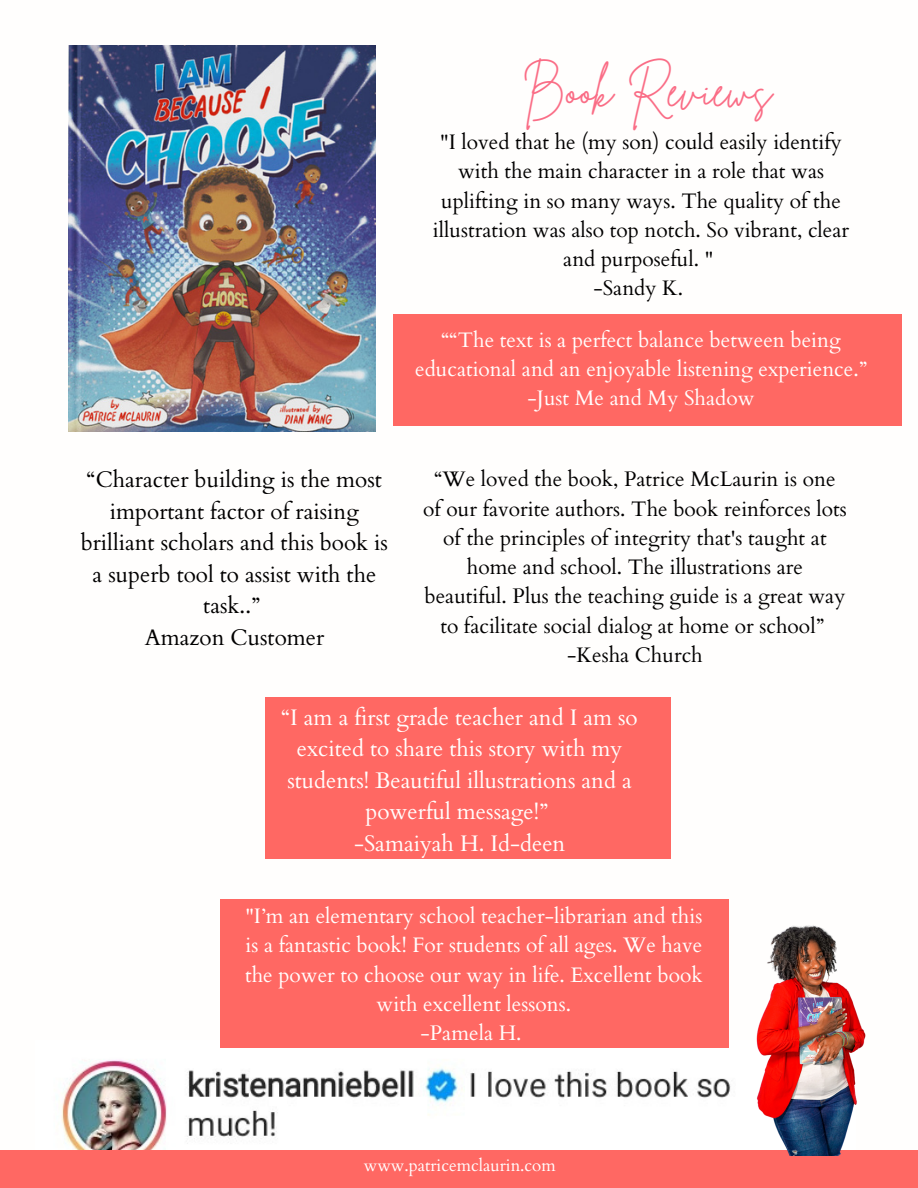
<style>
.page{position:relative;width:918px;height:1188px;background:#fff}
.page>*{position:absolute;margin:0;border:0;box-sizing:border-box;transform-origin:0 0}
.t1{font:45.3px "Brittany Signature";color:#fa6d86}
.t2{font:22.5px/31.5px "Cardo";color:#fffefd;text-align:center}
.t3{font:22.5px/31.5px "Cardo";color:#000;text-align:center}
.t4{font:21px/29.2px "Cardo";color:#000;text-align:center}
.t5{font:21px/29.2px "Cardo";color:#fffefd;text-align:center}
.t6{font:16.95px "Cardo";color:#fff}
</style>
<div class="page">
<div style="left:393px;top:315px;width:509px;height:111px;background:#ff6863"></div>
<div style="left:265px;top:697px;width:405px;height:162px;background:#ff6863"></div>
<img style="left:69px;top:45px;width:307px;height:386px">
<img style="left:61px;top:1047px;width:658px;height:103px">
<div style="left:0;top:1150px;width:918px;height:38px;background:#ff6863"></div>
<div style="left:220px;top:899px;width:508px;height:148px;background:#ff6863"></div>
<img style="left:719px;top:905px;width:147px;height:251px">
<p class="t3" style="left:81px;top:465px;width:309px">“Character building is the most important factor of raising brilliant scholars and this book is a superb tool to assist with the task..”</p>
<p class="t3" style="left:145px;top:622px;width:181px">Amazon Customer</p>
<p class="t1" style="left:522px;top:61px;width:251px">Book Reviews</p>
<p class="t4" style="left:433px;top:128px;width:418px">"I loved that he (my son) could easily identify with the main character in a role that was uplifting in so many ways. The quality of the illustration was also top notch. So vibrant, clear and purposeful. "</p>
<p class="t4" style="left:593px;top:274px;width:91px">-Sandy K.</p>
<p class="t5" style="left:415px;top:326px;width:453px">““The text is a perfect balance between being educational and an enjoyable listening experience.”</p>
<p class="t5" style="left:528px;top:384px;width:228px">-Just Me and My Shadow</p>
<p class="t4" style="left:423px;top:465px;width:425px">“We loved the book, Patrice McLaurin is one of our favorite authors. The book reinforces lots of the principles of integrity that's taught at home and school. The illustrations are beautiful. Plus the teaching guide is a great way to facilitate social dialog at home or school”</p>
<p class="t4" style="left:567px;top:641px;width:137px">-Kesha Church</p>
<p class="t2" style="left:281px;top:702px;width:358px">“I am a first grade teacher and I am so excited to share this story with my students! Beautiful illustrations and a powerful message!”</p>
<p class="t2" style="left:354px;top:828px;width:213px">-Samaiyah H. Id-deen</p>
<p class="t5" style="left:245px;top:902px;width:459px">"I’m an elementary school teacher-librarian and this is a fantastic book! For students of all ages. We have the power to choose our way in life. Excellent book with excellent lessons.</p>
<p class="t5" style="left:421px;top:1019px;width:103px">-Pamela H.</p>
<p class="t6" style="left:358px;top:1154px;width:193px">www.patricemclaurin.com</p>
<p class="t6" style="left:364px;top:1154px;width:193px">www.patricemclaurin.com</p>
</div>
